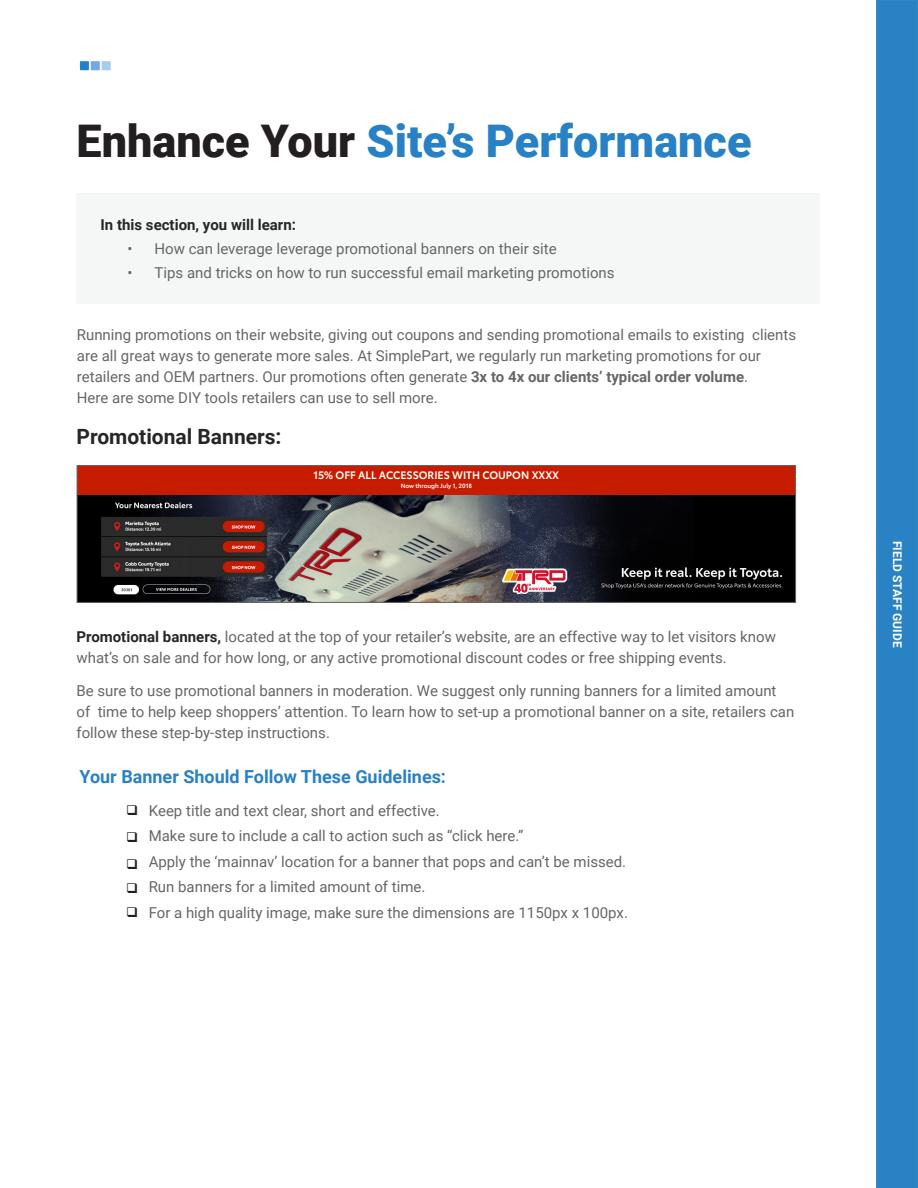
<style>
.page{position:relative;width:918px;height:1188px;background:#fff}
.page>*{position:absolute;margin:0;border:0;box-sizing:border-box;transform-origin:0 0}
.t1{font:900 45px "Roboto";color:#2881c4}
.t2{font:700 21px "Roboto";color:#262626}
.t3{font:700 18px "Roboto";color:#2881c4}
.t4{font:15px/21px "Roboto";color:#656666}
.t5{font:700 15px "Roboto";color:#262626}
.t6{font:700 12px "Roboto";color:#fff}
.t7{font:600 10.5px "Toyota Type";color:#fff}
.t8{font:600 6px "Toyota Type";color:#fff}
.s1{color:#231f20}
.s2{font-weight:700}
.s3{font-weight:700;color:#262626}
</style>
<div class="page">
<svg style="left:876px;top:0;width:42px;height:1188px;background:#2982c4"></svg>
<svg style="left:80px;top:61px;width:31px;height:9px"></svg>
<div style="left:76px;top:193px;width:744px;height:111px;background:#f5f7f7"></div>
<img style="left:79px;top:495px;width:715px;height:106px">
<div style="left:77px;top:466px;width:719px;height:29px;background:#c81c00"></div>
<div style="left:77px;top:465px;width:719px;height:138px;border:1px solid #656666"></div>
<p class="t1" style="left:76px;top:110px;width:677px"><span class="s1">Enhance Your</span> Site’s Performance</p>
<p class="t5" style="left:101px;top:215px;width:197px">In this section, you will learn:</p>
<p class="t4" style="left:128px;top:238px;width:431px">• How can leverage leverage promotional banners on their site</p>
<p class="t4" style="left:128px;top:262px;width:489px">• Tips and tricks on how to run successful email marketing promotions</p>
<p class="t4" style="left:77px;top:323px;width:721px">Running promotions on their website, giving out coupons and sending promotional emails to existing clients are all great ways to generate more sales. At SimplePart, we regularly run marketing promotions for our retailers and OEM partners. Our promotions often generate <span class="s2">3x to 4x our clients’ typical order volume</span>.</p>
<p class="t4" style="left:77px;top:386px;width:362px">Here are some DIY tools retailers can use to sell more.</p>
<p class="t2" style="left:76px;top:422px;width:207px">Promotional Banners:</p>
<p class="t7" style="left:313px;top:468px;width:247px">15% OFF ALL ACCESSORIES WITH COUPON XXXX</p>
<p class="t8" style="left:401px;top:482px;width:73px">Now through July 1, 2018</p>
<p class="t4" style="left:76px;top:625px;width:701px"><span class="s3">Promotional banners,</span> located at the top of your retailer’s website, are an effective way to let visitors know what’s on sale and for how long, or any active promotional discount codes or free shipping events.</p>
<p class="t4" style="left:76px;top:679px;width:719px">Be sure to use promotional banners in moderation. We suggest only running banners for a limited amount<br>of time to help keep shoppers’ attention. To learn how to set-up a promotional banner on a site, retailers can follow these step-by-step instructions.</p>
<p class="t3" style="left:80px;top:764px;width:368px">Your Banner Should Follow These Guidelines:</p>
<p class="t4" style="left:149px;top:799px;width:293px">Keep title and text clear, short and effective.</p>
<p class="t4" style="left:149px;top:825px;width:376px">Make sure to include a call to action such as “click here.”</p>
<p class="t4" style="left:149px;top:850px;width:479px">Apply the ‘mainnav’ location for a banner that pops and can’t be missed.</p>
<p class="t4" style="left:149px;top:876px;width:278px">Run banners for a limited amount of time.</p>
<p class="t4" style="left:149px;top:901px;width:481px">For a high quality image, make sure the dimensions are 1150px x 100px.</p>
<p class="t6" style="left:906px;top:541px;width:108px;rotate:90deg">FIELD STAFF GUIDE</p>
</div>
